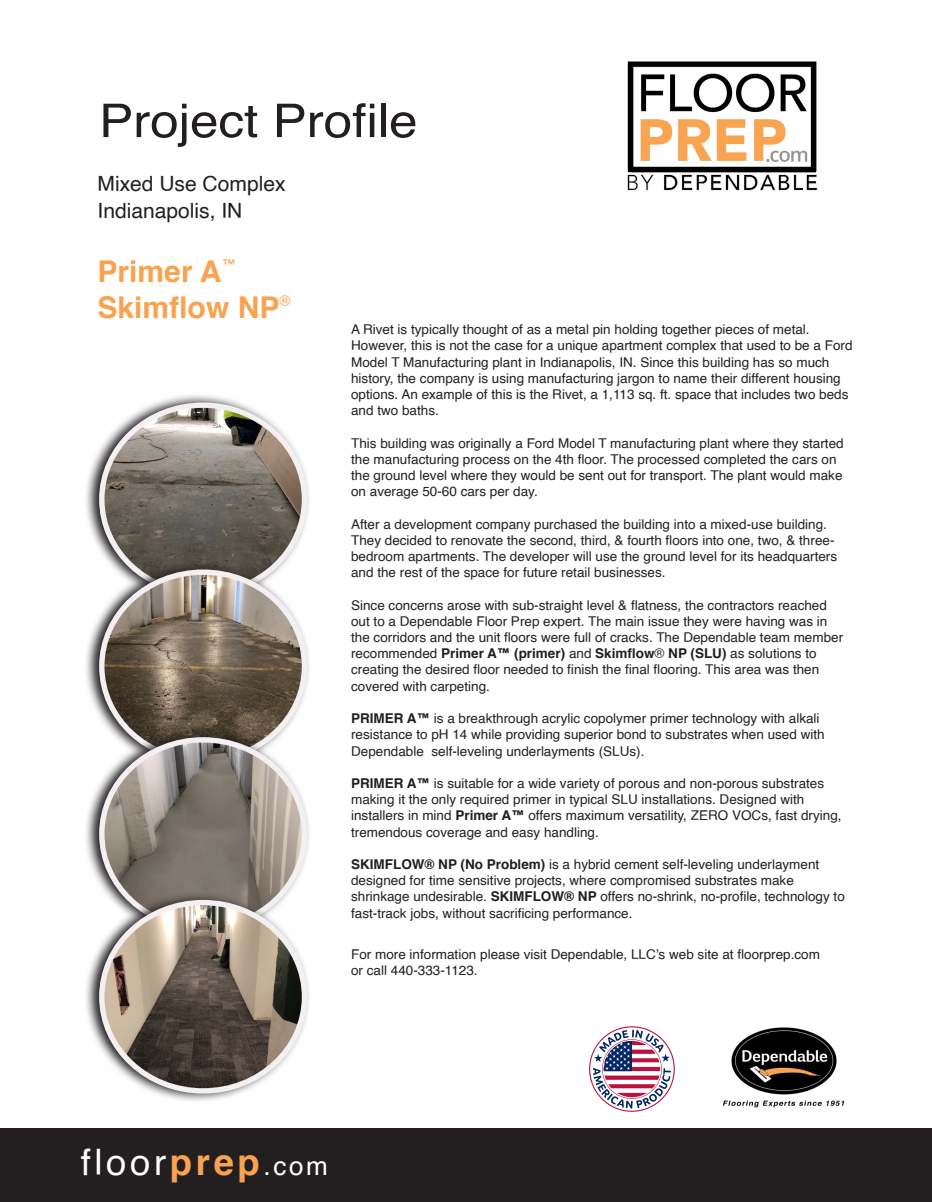
<style>
.page{position:relative;width:932px;height:1202px;background:#fff}
.page>*{position:absolute;margin:0;border:0;box-sizing:border-box;transform-origin:0 0}
.t1{font:46.5px "Helvetica";color:#231f20;scale:1.1 1}
.t2{font:36.45px "Helvetica";letter-spacing:.1em;color:#fff}
.t3{font:700 30px "Helvetica";color:#f9a350}
.t4{font:21px "Helvetica";color:#231f20}
.t5{font:13.5px/16.2px "Helvetica";color:#231f20}
.s1{font-weight:700}
.s2{font-weight:700;color:#f9a350}
.s3{font-size:26.1px}
</style>
<div class="page">
<div style="left:0;top:1128px;width:932px;height:74px;background:#231f20"></div>
<img style="left:723px;top:1027px;width:121px;height:81px">
<svg style="left:589px;top:1026px;width:86px;height:86px"></svg>
<img style="left:627px;top:61px;width:191px;height:130px">
<svg style="left:86px;top:395px;width:223px;height:158px"></svg>
<img style="left:102px;top:405px;width:202px;height:155px">
<div style="left:99px;top:402px;width:208px;height:194px;border:5px solid #f4f0f2;border-radius:50%"></div>
<svg style="left:86px;top:560px;width:223px;height:160px"></svg>
<img style="left:102px;top:572px;width:201px;height:155px">
<div style="left:99px;top:569px;width:208px;height:194px;border:5px solid #f4f0f2;border-radius:50%"></div>
<svg style="left:86px;top:727px;width:223px;height:160px"></svg>
<img style="left:102px;top:740px;width:201px;height:150px">
<div style="left:99px;top:737px;width:208px;height:194px;border:5px solid #f4f0f2;border-radius:50%"></div>
<svg style="left:86px;top:890px;width:223px;height:211px"></svg>
<img style="left:102px;top:902px;width:201px;height:189px">
<div style="left:99px;top:900px;width:208px;height:193px;border:5px solid #f4f0f2;border-radius:50%"></div>
<p class="t1" style="left:99px;top:85px;width:291px">Project Profile</p>
<p class="t4" style="left:98px;top:168px;width:189px">Mixed Use Complex</p>
<p class="t4" style="left:98px;top:195px;width:146px">Indianapolis, IN</p>
<p class="t3" style="left:98px;top:247px;width:140px">Primer A<sup>™</sup></p>
<p class="t3" style="left:98px;top:283px;width:194px">Skimflow NP<sup>®</sup></p>
<p class="t5" style="left:351px;top:322px;width:503px">A Rivet is typically thought of as a metal pin holding together pieces of metal.<br>However, this is not the case for a unique apartment complex that used to be a Ford Model T Manufacturing plant in Indianapolis, IN. Since this building has so much history, the company is using manufacturing jargon to name their different housing options. An example of this is the Rivet, a 1,113 sq. ft. space that includes two beds and two baths.</p>
<p class="t5" style="left:351px;top:435px;width:494px">This building was originally a Ford Model T manufacturing plant where they started the manufacturing process on the 4th floor. The processed completed the cars on the ground level where they would be sent out for transport. The plant would make on average 50-60 cars per day.</p>
<p class="t5" style="left:351px;top:516px;width:487px">After a development company purchased the building into a mixed-use building.<br>They decided to renovate the second, third, &amp; fourth floors into one, two, &amp; three&shy;bedroom apartments. The developer will use the ground level for its headquarters and the rest of the space for future retail businesses.</p>
<p class="t5" style="left:351px;top:597px;width:493px">Since concerns arose with sub-straight level &amp; flatness, the contractors reached out to a Dependable Floor Prep expert. The main issue they were having was in the corridors and the unit floors were full of cracks. The Dependable team member recommended <span class="s1">Primer A™ (primer)</span> and <span class="s1">Skimflow</span>® <span class="s1">NP (SLU)</span> as solutions to creating the desired floor needed to finish the final flooring. This area was then covered with carpeting.</p>
<p class="t5" style="left:351px;top:710px;width:475px"><span class="s1">PRIMER A™</span> is a breakthrough acrylic copolymer primer technology with alkali resistance to pH 14 while providing superior bond to substrates when used with<br>Dependable self-leveling underlayments (SLUs).</p>
<p class="t5" style="left:351px;top:775px;width:492px"><span class="s1">PRIMER A™</span> is suitable for a wide variety of porous and non-porous substrates making it the only required primer in typical SLU installations. Designed with installers in mind <span class="s1">Primer A™</span> offers maximum versatility, ZERO VOCs, fast drying, tremendous coverage and easy handling.</p>
<p class="t5" style="left:351px;top:856px;width:495px"><span class="s1">SKIMFLOW® NP (No Problem)</span> is a hybrid cement self-leveling underlayment designed for time sensitive projects, where compromised substrates make shrinkage undesirable. <span class="s1">SKIMFLOW® NP</span> offers no-shrink, no-profile, technology to fast-track jobs, without sacrificing performance.</p>
<p class="t5" style="left:351px;top:946px;width:470px">For more information please visit Dependable, LLC’s web site at floorprep.com</p>
<p class="t5" style="left:351px;top:962px;width:128px">or call 440-333-1123.</p>
<p class="t2" style="left:81px;top:1134px;width:248px">floor<span class="s2">prep</span><span class="s3">.com</span></p>
</div>
